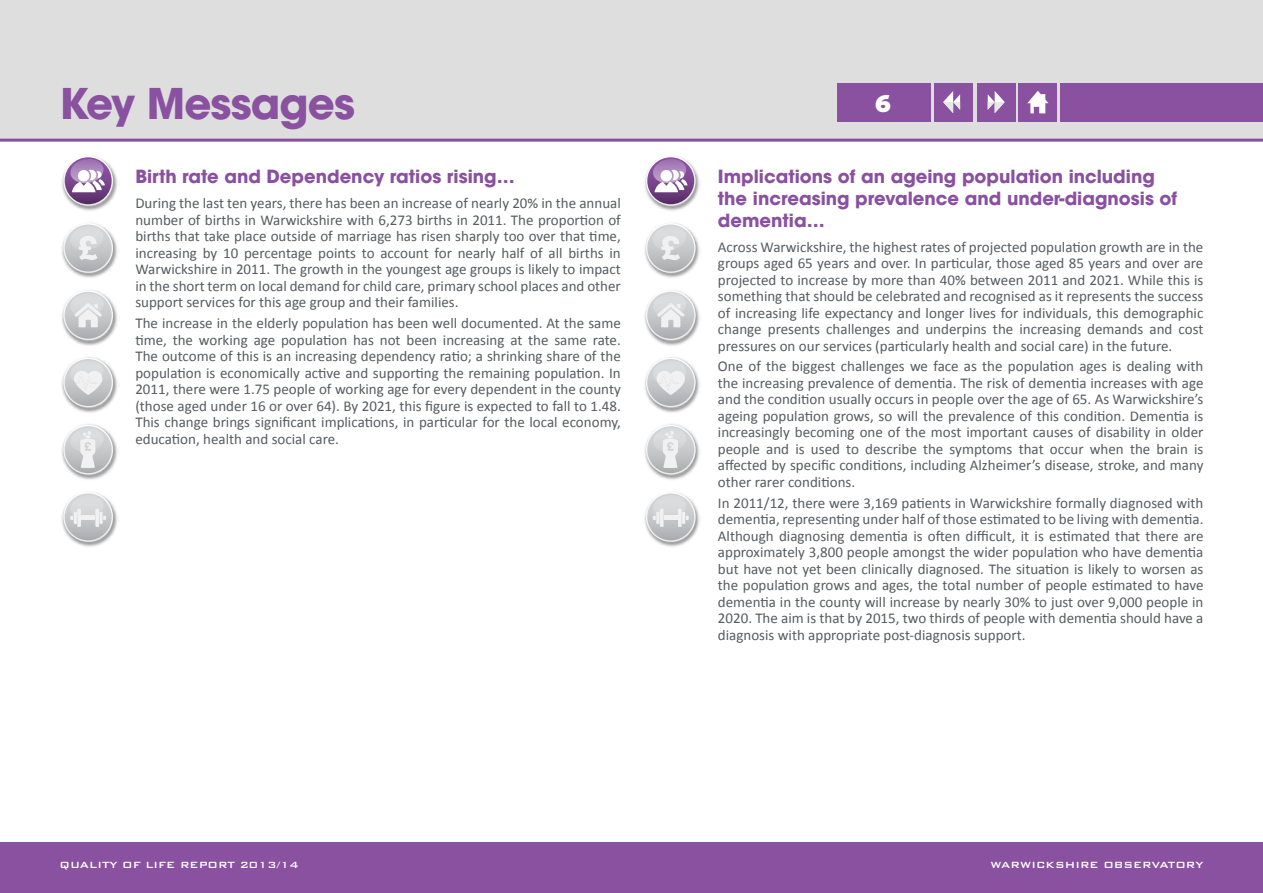
<style>
.page{position:relative;width:1263px;height:893px;background:#fff}
.page>*{position:absolute;margin:0;border:0;box-sizing:border-box;transform-origin:0 0}
.t1{font:700 42px "ITC Avant Garde Std";letter-spacing:-.02em;color:#8951a0}
.t2{font:24px "Verb Ultra";color:#fff}
.t3{font:700 18px/21.6px "ITC Avant Garde Std";color:#8951a0}
.t4{font:15px/16.5px "Calibri";color:#575b60;text-align:justify}
.t5{font:500 12px "Bank Gothic BT";color:#fff}
</style>
<div class="page">
<div style="left:0;top:0;width:1263px;height:140px;background:#dededf"></div>
<div style="left:1060px;top:83px;width:203px;height:38px;background:#8951a0"></div>
<div style="left:837px;top:83px;width:93px;height:38px;background:#8951a0"></div>
<div style="left:0;top:842px;width:1263px;height:51px;background:#8951a0"></div>
<div style="left:934px;top:83px;width:39px;height:38px;background:#8951a0"></div>
<svg style="left:943px;top:91px;width:17px;height:22px"></svg>
<div style="left:977px;top:83px;width:38px;height:38px;background:#8951a0"></div>
<svg style="left:988px;top:91px;width:17px;height:22px"></svg>
<hr style="left:0;top:139px;width:1263px;height:3px;background:#8951a0">
<div style="left:1019px;top:83px;width:38px;height:38px;background:#8951a0"></div>
<svg style="left:1027px;top:91px;width:21px;height:22px"></svg>
<img style="left:644px;top:171px;width:56px;height:40px">
<img style="left:644px;top:305px;width:56px;height:41px">
<svg style="left:646px;top:290px;width:50px;height:50px"></svg>
<img style="left:644px;top:238px;width:56px;height:40px">
<svg style="left:646px;top:223px;width:50px;height:50px"></svg>
<img style="left:644px;top:507px;width:56px;height:40px">
<svg style="left:646px;top:492px;width:50px;height:50px"></svg>
<img style="left:644px;top:357px;width:56px;height:56px">
<svg style="left:646px;top:358px;width:50px;height:49px"></svg>
<img style="left:644px;top:424px;width:56px;height:56px">
<svg style="left:646px;top:425px;width:50px;height:50px"></svg>
<svg style="left:646px;top:156px;width:50px;height:50px"></svg>
<img style="left:62px;top:169px;width:56px;height:42px">
<img style="left:62px;top:304px;width:56px;height:42px">
<svg style="left:63px;top:290px;width:50px;height:50px"></svg>
<img style="left:62px;top:236px;width:56px;height:42px">
<svg style="left:63px;top:223px;width:50px;height:50px"></svg>
<img style="left:62px;top:505px;width:56px;height:42px">
<svg style="left:63px;top:492px;width:50px;height:50px"></svg>
<img style="left:62px;top:357px;width:56px;height:56px">
<svg style="left:63px;top:358px;width:50px;height:49px"></svg>
<img style="left:62px;top:424px;width:56px;height:56px">
<svg style="left:63px;top:425px;width:50px;height:50px"></svg>
<svg style="left:63px;top:156px;width:50px;height:50px"></svg>
<h1 class="t1" style="left:60px;top:76px;width:297px">Key Messages</h1>
<p class="t3" style="left:135px;top:166px;width:381px">Birth rate and Dependency ratios rising…</p>
<p class="t4" style="left:135px;top:195px;width:487px">During the last ten years, there has been an increase of nearly 20% in the annual number of births in Warwickshire with 6,273 births in 2011. The proportion of births that take place outside of marriage has risen sharply too over that time, increasing by 10 percentage points to account for nearly half of all births in Warwickshire in 2011. The growth in the youngest age groups is likely to impact in the short term on local demand for child care, primary school places and other support services for this age group and their families.</p>
<p class="t4" style="left:135px;top:315px;width:487px">The increase in the elderly population has been well documented. At the same time, the working age population has not been increasing at the same rate.<br>The outcome of this is an increasing dependency ratio; a shrinking share of the population is economically active and supporting the remaining population. In 2011, there were 1.75 people of working age for every dependent in the county (those aged under 16 or over 64). By 2021, this figure is expected to fall to 1.48.<br>This change brings significant implications, in particular for the local economy, education, health and social care.</p>
<h2 class="t2" style="left:875px;top:88px;width:17px">6</h2>
<p class="t3" style="left:718px;top:166px;width:461px">Implications of an ageing population including the increasing prevalence and under-diagnosis of dementia…</p>
<p class="t4" style="left:718px;top:238px;width:487px">Across Warwickshire, the highest rates of projected population growth are in the groups aged 65 years and over. In particular, those aged 85 years and over are projected to increase by more than 40% between 2011 and 2021. While this is something that should be celebrated and recognised as it represents the success of increasing life expectancy and longer lives for individuals, this demographic change presents challenges and underpins the increasing demands and cost pressures on our services (particularly health and social care) in the future.</p>
<p class="t4" style="left:718px;top:358px;width:487px">One of the biggest challenges we face as the population ages is dealing with the increasing prevalence of dementia. The risk of dementia increases with age and the condition usually occurs in people over the age of 65. As Warwickshire’s ageing population grows, so will the prevalence of this condition. Dementia is increasingly becoming one of the most important causes of disability in older people and is used to describe the symptoms that occur when the brain is affected by specific conditions, including Alzheimer’s disease, stroke, and many other rarer conditions.</p>
<p class="t4" style="left:718px;top:494px;width:487px">In 2011/12, there were 3,169 patients in Warwickshire formally diagnosed with dementia, representing under half of those estimated to be living with dementia.<br>Although diagnosing dementia is often difficult, it is estimated that there are approximately 3,800 people amongst the wider population who have dementia but have not yet been clinically diagnosed. The situation is likely to worsen as the population grows and ages, the total number of people estimated to have dementia in the county will increase by nearly 30% to just over 9,000 people in 2020. The aim is that by 2015, two thirds of people with dementia should have a diagnosis with appropriate post-diagnosis support.</p>
<p class="t5" style="left:60px;top:858px;width:241px">Quality of Life Report 2013/14</p>
<p class="t5" style="left:990px;top:858px;width:215px">Warwickshire O bservatory</p>
</div>
